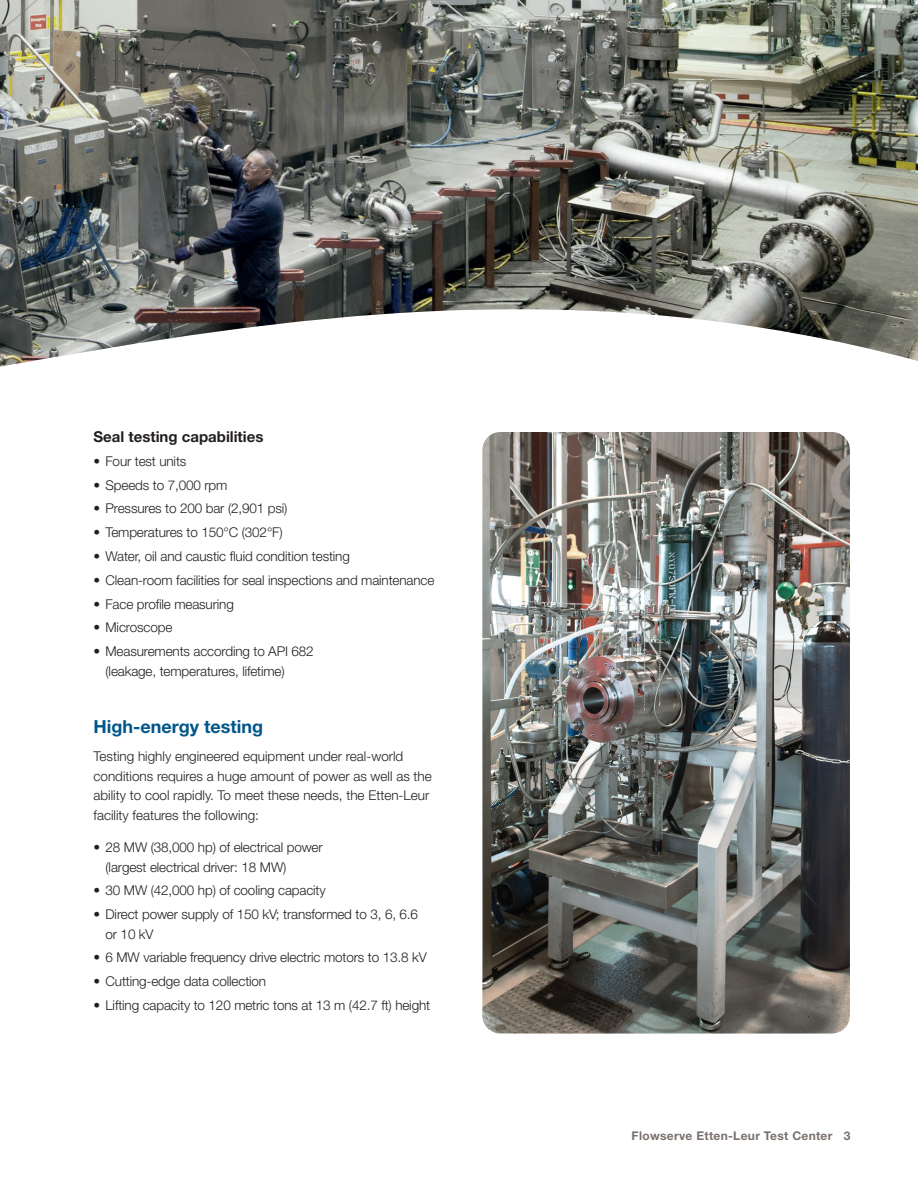
<style>
.page{position:relative;width:918px;height:1188px;background:#fff}
.page>*{position:absolute;margin:0;border:0;box-sizing:border-box;transform-origin:0 0}
.Subhead_Level_1__blu{font:700 18px "Helvetica Neue LT Std";color:#00568a}
.Subhead_Level_2__bla{font:700 15px "Helvetica Neue LT Std";color:#231f20}
.Body_copy{font:300 13.5px/19.5px "Helvetica Neue LT Std";letter-spacing:-.01em;color:#231f20}
.t1{font:700 12px "Helvetica Neue LT Std";letter-spacing:.025em;color:#79716c}
</style>
<div class="page">
<img style="left:0;top:0;width:918px;height:367px">
<img style="left:482px;top:432px;width:368px;height:602px">
<p class="Subhead_Level_2__bla" style="left:94px;top:428px;width:171px">Seal testing capabilities</p>
<p class="Body_copy" style="left:94px;top:451px;width:94px">• Four test units</p>
<p class="Body_copy" style="left:94px;top:475px;width:135px">• Speeds to 7,000 rpm</p>
<p class="Body_copy" style="left:94px;top:499px;width:195px">• Pressures to 200 bar (2,901 psi)</p>
<p class="Body_copy" style="left:94px;top:522px;width:191px">• Temperatures to 150°C (302°F)</p>
<p class="Body_copy" style="left:94px;top:546px;width:258px">• Water, oil and caustic fluid condition testing</p>
<p class="Body_copy" style="left:94px;top:570px;width:342px">• Clean-room facilities for seal inspections and maintenance</p>
<p class="Body_copy" style="left:94px;top:594px;width:142px">• Face profile measuring</p>
<p class="Body_copy" style="left:94px;top:617px;width:80px">• Microscope</p>
<p class="Body_copy" style="left:106px;top:641px;width:210px;text-indent:-12px">• Measurements according to API 682 (leakage, temperatures, lifetime)</p>
<p class="Subhead_Level_1__blu" style="left:94px;top:716px;width:171px">High-energy testing</p>
<p class="Body_copy" style="left:94px;top:746px;width:340px">Testing highly engineered equipment under real-world conditions requires a huge amount of power as well as the ability to cool rapidly. To meet these needs, the Etten-Leur facility features the following:</p>
<p class="Body_copy" style="left:106px;top:837px;width:219px;text-indent:-12px">• 28 MW (38,000 hp) of electrical power (largest electrical driver: 18 MW)</p>
<p class="Body_copy" style="left:94px;top:880px;width:234px">• 30 MW (42,000 hp) of cooling capacity</p>
<p class="Body_copy" style="left:106px;top:904px;width:314px;text-indent:-12px">• Direct power supply of 150 kV; transformed to 3, 6, 6.6 or 10 kV</p>
<p class="Body_copy" style="left:94px;top:947px;width:335px">• 6 MW variable frequency drive electric motors to 13.8 kV</p>
<p class="Body_copy" style="left:94px;top:971px;width:174px">• Cutting-edge data collection</p>
<p class="Body_copy" style="left:94px;top:995px;width:338px">• Lifting capacity to 120 metric tons at 13 m (42.7 ft) height</p>
<p class="t1" style="left:632px;top:1128px;width:220px">Flowserve Etten-Leur Test Center 3</p>
</div>
